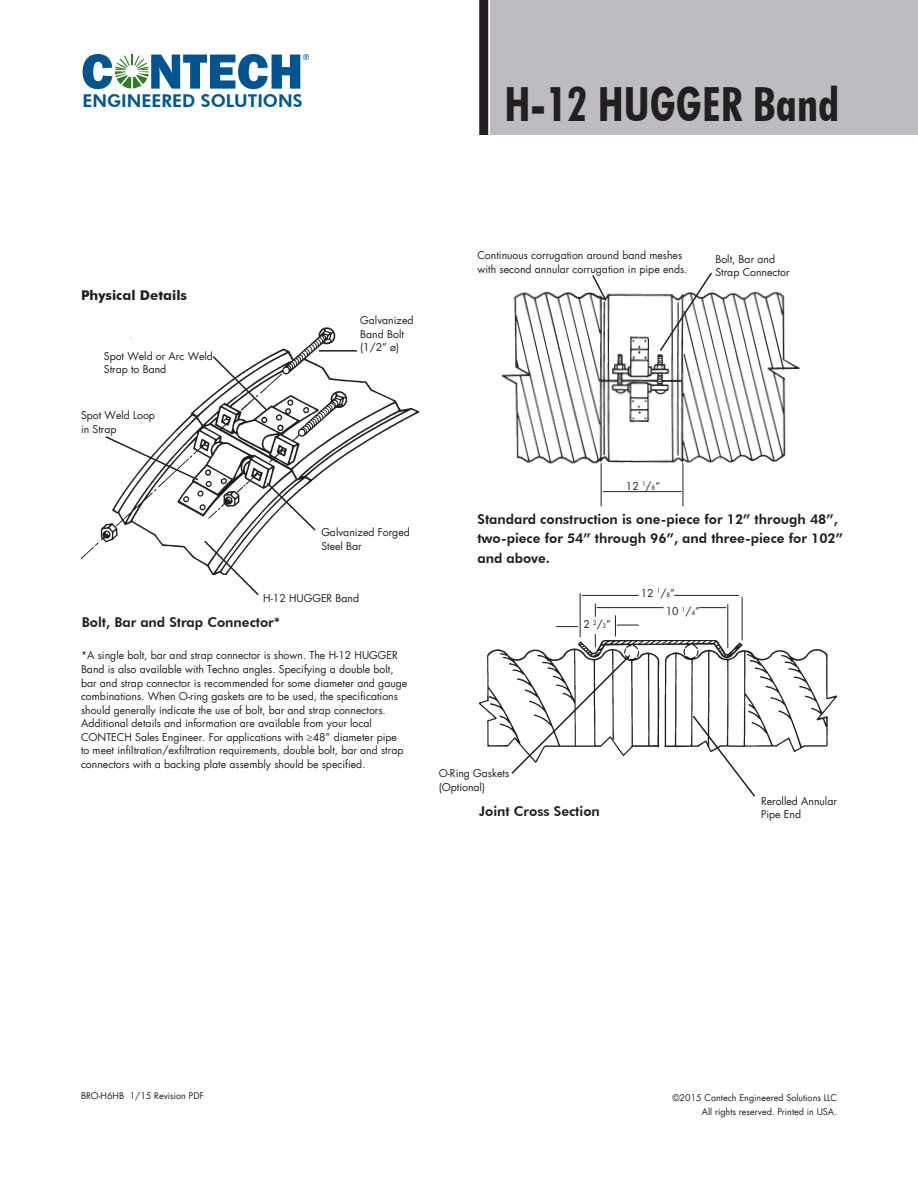
<style>
.page{position:relative;width:918px;height:1188px;background:#fff}
.page>*{position:absolute;margin:0;border:0;box-sizing:border-box;transform-origin:0 0}
.t1{font:700 condensed 47.1px "Futura BT";color:#231f20}
.t2{font:800 17.7px "Futura BT";color:#005590}
.t3{font:800 13.5px/19.5px "Futura BT";color:#231f20}
.t4{font:700 13.5px "Futura BT";color:#231f20}
.t5{font:10.5px/13.5px "Futura";color:#231f20}
.t6{font:9px/13.5px "Futura";color:#231f20;text-align:right}
.s1{font-size:6.15px}
</style>
<div class="page">
<svg style="left:83px;top:54px;width:226px;height:35px"></svg>
<div style="left:490px;top:0;width:428px;height:135px;background:#bcbdc0"></div>
<div style="left:479px;top:0;width:9px;height:135px;background:#231f20"></div>
<img style="left:81px;top:327px;width:339px;height:237px">
<svg style="left:211px;top:354px;width:57px;height:58px"></svg>
<svg style="left:104px;top:435px;width:96px;height:47px"></svg>
<hr style="left:319px;top:350px;width:38px;height:2px;background:#231f20">
<svg style="left:265px;top:481px;width:52px;height:51px"></svg>
<svg style="left:203px;top:539px;width:57px;height:56px"></svg>
<img style="left:501px;top:291px;width:300px;height:198px">
<svg style="left:591px;top:275px;width:17px;height:27px"></svg>
<svg style="left:658px;top:272px;width:56px;height:81px"></svg>
<hr style="left:601px;top:463px;width:1px;height:43px;background:#231f20">
<hr style="left:683px;top:463px;width:1px;height:43px;background:#231f20">
<hr style="left:603px;top:491px;width:79px;height:1px;background:#231f20">
<img style="left:479px;top:640px;width:358px;height:113px">
<hr style="left:580px;top:593px;width:1px;height:44px;background:#231f20">
<hr style="left:742px;top:597px;width:1px;height:44px;background:#231f20">
<hr style="left:595px;top:603px;width:1px;height:44px;background:#231f20">
<hr style="left:727px;top:604px;width:1px;height:44px;background:#231f20">
<svg style="left:510px;top:653px;width:122px;height:121px"></svg>
<svg style="left:691px;top:714px;width:66px;height:83px"></svg>
<hr style="left:582px;top:595px;width:157px;height:1px;background:#231f20">
<hr style="left:597px;top:607px;width:129px;height:1px;background:#231f20">
<svg style="left:556px;top:626px;width:22px;height:1px"></svg>
<svg style="left:615px;top:615px;width:24px;height:21px"></svg>
<div style="left:639px;top:586px;width:35px;height:17px;background:#fff"></div>
<div style="left:664px;top:604px;width:35px;height:17px;background:#fff"></div>
<div style="left:581px;top:617px;width:31px;height:17px;background:#fff"></div>
<h2 class="t2" style="left:82px;top:90px;width:222px">ENGINEERED SOLUTIONS</h2>
<h1 class="t1" style="left:505px;top:76px;width:336px">H-12 HUGGER Band</h1>
<p class="t4" style="left:81px;top:287px;width:108px">Physical Details</p>
<p class="t5" style="left:104px;top:349px;width:111px">Spot Weld or Arc Weld<br>Strap to Band</p>
<p class="t5" style="left:81px;top:409px;width:75px">Spot Weld Loop in Strap</p>
<p class="t5" style="left:360px;top:314px;width:55px">Galvanized<br>Band Bolt (1/2” ø)</p>
<p class="t5" style="left:321px;top:526px;width:90px">Galvanized Forged<br>Steel Bar</p>
<p class="t5" style="left:263px;top:591px;width:97px">H-12 HUGGER Band</p>
<p class="t3" style="left:82px;top:612px;width:200px">Bolt, Bar and Strap Connector*</p>
<p class="t5" style="left:81px;top:649px;width:328px">*A single bolt, bar and strap connector is shown. The H-12 HUGGER Band is also available with Techno angles. Specifying a double bolt, bar and strap connector is recommended for some diameter and gauge combinations. When O-ring gaskets are to be used, the specifications should generally indicate the use of bolt, bar and strap connectors.<br>Additional details and information are available from your local CONTECH Sales Engineer. For applications with ≥48” diameter pipe to meet infiltration/exfiltration requirements, double bolt, bar and strap connectors with a backing plate assembly should be specified.</p>
<p class="t5" style="left:477px;top:249px;width:212px">Continuous corrugation around band meshes with second annular corrugation in pipe ends.</p>
<p class="t5" style="left:715px;top:252px;width:76px">Bolt, Bar and<br>Strap Connector</p>
<p class="t5" style="left:626px;top:479px;width:36px">12 <sup>1</sup>/<span class="s1">8</span>”</p>
<p class="t3" style="left:477px;top:509px;width:367px">Standard construction is one-piece for 12” through 48”, two-piece for 54” through 96”, and three-piece for 102” and above.</p>
<p class="t5" style="left:583px;top:618px;width:29px">2 <sup>2</sup>/<span class="s1">3</span>”</p>
<p class="t5" style="left:666px;top:584px;width:36px;line-height:18.1px;text-indent:-25px">12 <sup>1</sup>/<span class="s1">8</span>”<br>10 <sup>1</sup>/<span class="s1">4</span>”</p>
<p class="t5" style="left:439px;top:767px;width:72px">O-Ring Gaskets (Optional)</p>
<p class="t3" style="left:479px;top:801px;width:122px">Joint Cross Section</p>
<p class="t5" style="left:761px;top:794px;width:77px">Rerolled Annular<br>Pipe End</p>
<p class="t6" style="left:81px;top:1089px;width:124px">BRO-H6HB 1/15 Revision PDF</p>
<p class="t6" style="left:672px;top:1091px;width:166px">©2015 Contech Engineered Solutions LLC<br>All rights reserved. Printed in USA.</p>
</div>
